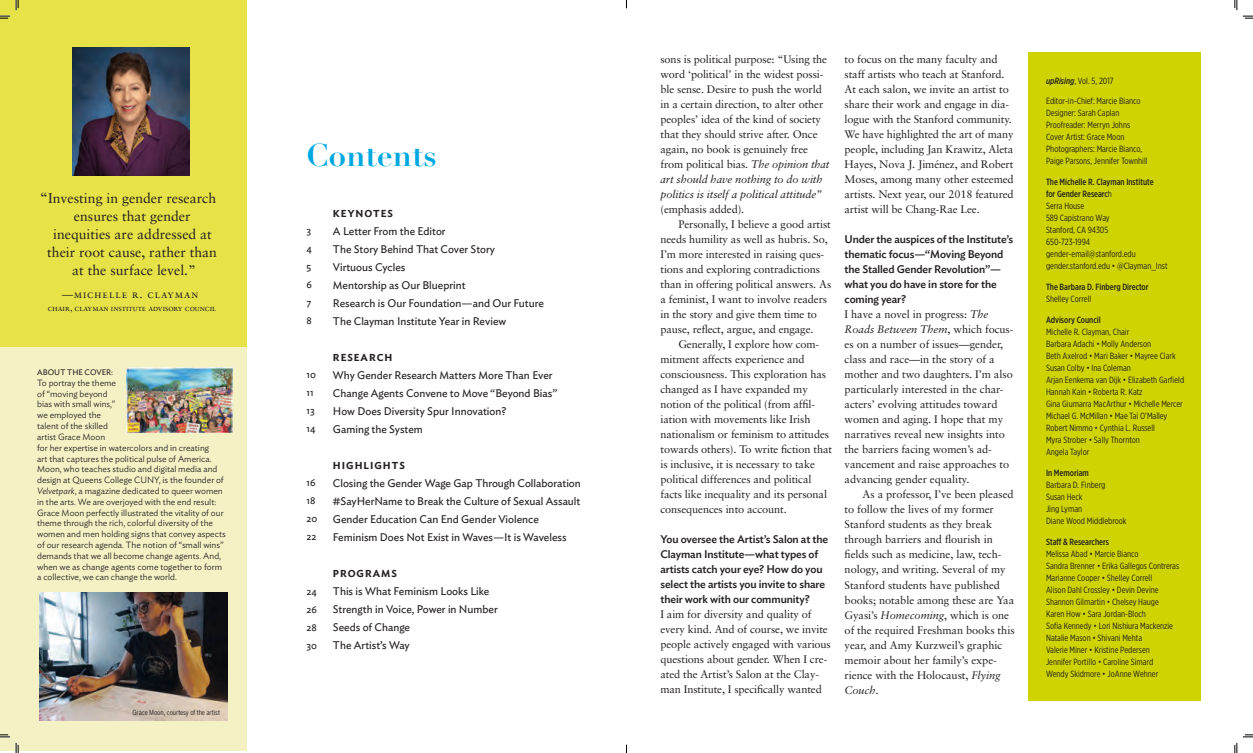
<style>
.page{position:relative;width:1253px;height:753px;background:#fff}
.page>*{position:absolute;margin:0;border:0;box-sizing:border-box;transform-origin:0 0}
.t1{font:700 31px "Didot";color:#00a8e2}
.t2{font:14px "Sabon";color:#231f20}
.t3{font:12px "Sabon MTSC Os F";letter-spacing:.075em;color:#231f20}
.t4{font:11px/15px "Sabon";letter-spacing:-.01em;color:#231f20}
.t5{font:11px/18px "Ideal Sans";color:#231f20}
.t6{font:500 11px/15px "Ideal Sans";letter-spacing:-.01em;color:#231f20}
.t7{font:600 10px "Ideal Sans";letter-spacing:.1em;color:#231f20}
.t8{font:10px/18px "Ideal Sans";color:#231f20;text-align:justify}
.t9{font:9px/12px "Gotham X Narrow";color:#231f20}
.t10{font:300 9px/10.8px "Ideal Sans";color:#231f20}
.t11{font:500 9px "Gotham X Narrow";color:#231f20}
.t12{font:9px "Sabon MTSC Os F";color:#231f20}
.t13{font:8px "Ideal Sans";color:#231f20}
.t14{font:7px "Benton Gothic Cond";letter-spacing:-.01em;color:#231f20}
.s1{font-size:15px}
.s2{font-family:"Sabon";font-size:11px}
.s3{font-style:italic}
.s4{font-weight:500;font-style:italic}
.s5{font-weight:500}
</style>
<div class="page">
<div style="left:0;top:0;width:247px;height:347px;background:#e7e247"></div>
<div style="left:0;top:347px;width:247px;height:404px;background:#f4f2c5"></div>
<img style="left:72px;top:47px;width:117px;height:128px">
<img style="left:39px;top:592px;width:189px;height:127px">
<img style="left:126px;top:367px;width:106px;height:66px">
<div style="left:1028px;top:52px;width:172px;height:648px;background:#cfd400"></div>
<svg style="left:0;top:734px;width:19px;height:18px"></svg>
<svg style="left:0;top:0;width:19px;height:19px"></svg>
<svg style="left:1234px;top:734px;width:18px;height:18px"></svg>
<svg style="left:1234px;top:0;width:18px;height:19px"></svg>
<p class="t2" style="left:40px;top:190px;width:178px"><span class="s1">“</span>Investing in gender research</p>
<p class="t2" style="left:74px;top:208px;width:118px">ensures that gender</p>
<p class="t2" style="left:53px;top:226px;width:160px">inequities are addressed at</p>
<p class="t2" style="left:47px;top:244px;width:171px">their root cause, rather than</p>
<p class="t2" style="left:72px;top:262px;width:125px">at the surface level.”</p>
<p class="t3" style="left:62px;top:287px;width:138px"><span class="s2">—</span>michelle r. clayman</p>
<p class="t12" style="left:48px;top:303px;width:170px">chair, clayman institute advisory council</p>
<p class="t13" style="left:37px;top:366px;width:77px">ABOUT THE COVER:</p>
<p class="t10" style="left:37px;top:376px;width:190px">To portray the theme<br>of “moving beyond<br>bias with small wins,”<br>we employed the<br>talent of the skilled<br>artist Grace Moon<br>for her expertise in watercolors and in creating<br>art that captures the political pulse of America.<br>Moon, who teaches studio and digital media and design at Queens College CUNY, is the founder of <span class="s3">Velvetpark</span>, a magazine dedicated to queer women in the arts. We are overjoyed with the end result:<br>Grace Moon perfectly illustrated the vitality of our theme through the rich, colorful diversity of the women and men holding signs that convey aspects of our research agenda. The notion of “small wins” demands that we all become change agents. And, when we as change agents come together to form a collective, we can change the world.</p>
<p class="t14" style="left:133px;top:708px;width:89px">Grace Moon, courtesy of the artist</p>
<h1 class="t1" style="left:306px;top:135px;width:132px">Contents</h1>
<p class="t8" style="left:306px;top:221px;width:7px">3<br>4<br>5<br>6<br>7<br>8</p>
<p class="t8" style="left:306px;top:365px;width:11px;text-align:left">10<br>11<br>13<br>14</p>
<p class="t8" style="left:306px;top:473px;width:12px;text-align:left">16<br>18<br>20<br>22</p>
<p class="t8" style="left:306px;top:581px;width:12px">24<br>26<br>28<br>30</p>
<p class="t7" style="left:333px;top:205px;width:61px">KEYNOTES</p>
<p class="t5" style="left:333px;top:221px;width:212px">A Letter From the Editor<br>The Story Behind That Cover Story<br>Virtuous Cycles<br>Mentorship as Our Blueprint<br>Research is Our Foundation—and Our Future<br>The Clayman Institute Year in Review</p>
<p class="t7" style="left:333px;top:349px;width:61px">RESEARCH</p>
<p class="t5" style="left:333px;top:365px;width:226px">Why Gender Research Matters More Than Ever Change Agents Convene to Move “Beyond Bias” How Does Diversity Spur Innovation?<br>Gaming the System</p>
<p class="t7" style="left:333px;top:457px;width:74px">HIGHLIGHTS</p>
<p class="t5" style="left:333px;top:473px;width:249px">Closing the Gender Wage Gap Through Collaboration #SayHerName to Break the Culture of Sexual Assault Gender Education Can End Gender Violence Feminism Does Not Exist in Waves—It is Waveless</p>
<p class="t7" style="left:333px;top:565px;width:65px">PROGRAMS</p>
<p class="t5" style="left:333px;top:581px;width:166px">This is What Feminism Looks Like<br>Strength in Voice, Power in Number<br>Seeds of Change<br>The Artist’s Way</p>
<p class="t4" style="left:660px;top:51px;width:171px">sons is political purpose: “Using the word ‘political’ in the widest possi&shy;ble sense. Desire to push the world in a certain direction, to alter other peoples’ idea of the kind of society that they should strive after. Once again, no book is genuinely free from political bias. <span class="s3">The opinion that art should have nothing to do with politics is itself a political attitude</span>” (emphasis added).</p>
<p class="t4" style="left:660px;top:216px;width:172px;text-indent:18px">Personally, I believe a good artist needs humility as well as hubris. So, I’m more interested in raising ques&shy;tions and exploring contradictions than in offering political answers. As a feminist, I want to involve readers in the story and give them time to pause, reflect, argue, and engage.</p>
<p class="t4" style="left:660px;top:336px;width:173px;text-indent:18px">Generally, I explore how com&shy;mitment affects experience and consciousness. This exploration has changed as I have expanded my notion of the political (from affil&shy;iation with movements like Irish nationalism or feminism to attitudes towards others). To write fiction that is inclusive, it is necessary to take political differences and political facts like inequality and its personal consequences into account.</p>
<p class="t6" style="left:660px;top:531px;width:169px">You oversee the Artist’s Salon at the Clayman Institute—what types of artists catch your eye? How do you select the artists you invite to share their work with our community?</p>
<p class="t4" style="left:660px;top:606px;width:172px">I aim for diversity and quality of every kind. And of course, we invite people actively engaged with various questions about gender. When I cre&shy;ated the Artist’s Salon at the Clay&shy;man Institute, I specifically wanted</p>
<p class="t4" style="left:844px;top:51px;width:171px">to focus on the many faculty and staff artists who teach at Stanford.<br>At each salon, we invite an artist to share their work and engage in dia&shy;logue with the Stanford community.<br>We have highlighted the art of many people, including Jan Krawitz, Aleta Hayes, Nova J. Jiménez, and Robert Moses, among many other esteemed artists. Next year, our 2018 featured artist will be Chang-Rae Lee.</p>
<p class="t6" style="left:844px;top:231px;width:170px">Under the auspices of the Institute’s thematic focus—“Moving Beyond the Stalled Gender Revolution”— what you do have in store for the coming year?</p>
<p class="t4" style="left:844px;top:306px;width:170px">I have a novel in progress: <span class="s3">The<br>Roads Between Them</span>, which focus&shy;es on a number of issues—gender, class and race—in the story of a mother and two daughters. I’m also particularly interested in the char&shy;acters’ evolving attitudes toward women and aging. I hope that my narratives reveal new insights into the barriers facing women’s ad&shy;vancement and raise approaches to advancing gender equality.</p>
<p class="t4" style="left:844px;top:486px;width:171px;text-indent:18px">As a professor, I’ve been pleased to follow the lives of my former<br>Stanford students as they break through barriers and flourish in fields such as medicine, law, tech&shy;nology, and writing. Several of my<br>Stanford students have published books; notable among these are Yaa<br>Gyasi’s <span class="s3">Homecoming</span>, which is one of the required Freshman books this year, and Amy Kurzweil’s graphic memoir about her family’s expe&shy;rience with the Holocaust, <span class="s3">Flying<br>Couch</span>.</p>
<p class="t9" style="left:1045px;top:75px;width:69px"><span class="s4">upRising</span>, Vol. 5, 2017</p>
<p class="t9" style="left:1045px;top:95px;width:103px">Editor-in-Chief: Marcie Bianco<br>Designer: Sarah Caplan<br>Proofreader: Merryn Johns<br>Cover Artist: Grace Moon<br>Photographers: Marcie Bianco,<br>Paige Parsons, Jennifer Townhill</p>
<p class="t9" style="left:1045px;top:176px;width:123px"><span class="s5">The Michelle R. Clayman Institute<br>for Gender Researc</span>h<br>Serra House<br>589 Capistrano Way<br>Stanford, CA 94305<br>650-723-1994 gender-email@stanford.edu gender.stanford.edu • @Clayman_Inst</p>
<p class="t11" style="left:1045px;top:281px;width:104px">The Barbara D. Finberg Director</p>
<p class="t9" style="left:1045px;top:293px;width:47px">Shelley Correll</p>
<p class="t11" style="left:1045px;top:314px;width:56px">Advisory Council</p>
<p class="t9" style="left:1045px;top:326px;width:140px">Michelle R. Clayman, Chair<br>Barbara Adachi • Molly Anderson<br>Beth Axelrod • Mari Baker • Mayree Clark<br>Susan Colby • Ina Coleman<br>Arjan Eenkema van Dijk • Elizabeth Garfield<br>Hannah Kain • Roberta R. Katz<br>Gina Giumarra MacArthur • Michelle Mercer<br>Michael G. McMillan • Mae Tai O’Malley<br>Robert Nimmo • Cynthia L. Russell<br>Myra Strober • Sally Thornton<br>Angela Taylor</p>
<p class="t11" style="left:1045px;top:467px;width:44px">In Memoriam</p>
<p class="t9" style="left:1045px;top:478px;width:82px">Barbara D. Finberg<br>Susan Heck<br>Jing Lyman<br>Diane Wood Middlebrook</p>
<p class="t11" style="left:1045px;top:536px;width:64px">Staff &amp; Researchers</p>
<p class="t9" style="left:1045px;top:547px;width:135px">Melissa Abad • Marcie Bianco<br>Sandra Brenner • Erika Gallegos Contreras Marianne Cooper • Shelley Correll<br>Alison Dahl Crossley • Devin Devine Shannon Gilmartin • Chelsey Hauge Karen How • Sara Jordan-Bloch<br>Sofia Kennedy • Lori Nishiura Mackenzie Natalie Mason • Shivani Mehta<br>Valerie Miner • Kristine Pedersen<br>Jennifer Portillo • Caroline Simard<br>Wendy Skidmore • JoAnne Wehner</p>
</div>
